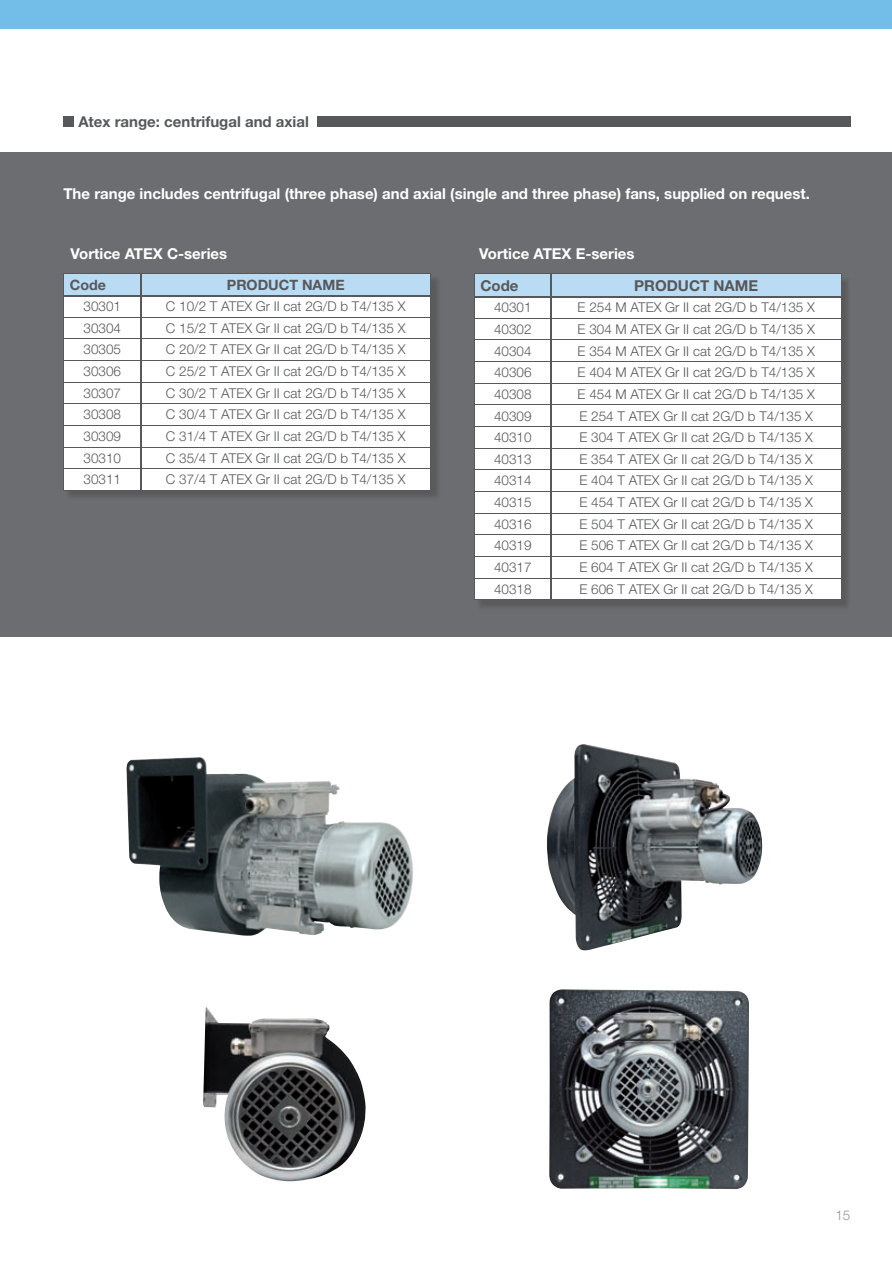
<style>
.page{position:relative;width:892px;height:1265px;background:#fff}
.page>*{position:absolute;margin:0;border:0;box-sizing:border-box;transform-origin:0 0}
.t1{font:700 15px "Helvetica Neue LT Std";color:#fff}
.t2{font:700 15px "Helvetica Neue LT Std";color:#57585a}
.t3{font:700 14.25px "Helvetica Neue LT Std";color:#57585a}
.t4{font:300 13.5px "Helvetica Neue LT Std";color:#57585a}
.t5{font:300 13.5px "Helvetica Neue LT Std";color:#939598}
</style>
<div class="page">
<div style="left:0;top:152px;width:892px;height:485px;background:#6c6d70"></div>
<div style="left:0;top:0;width:892px;height:29px;background:#73bde9"></div>
<div style="left:63px;top:116px;width:11px;height:11px;background:#57585a"></div>
<div style="left:317px;top:116px;width:533px;height:11px;background:#57585a"></div>
<svg style="left:63px;top:273px;width:368px;height:217px;background:#eff2f5"></svg>
<hr style="left:140px;top:274px;width:2px;height:21px;background:#57585a">
<hr style="left:64px;top:295px;width:366px;height:1px;background:#57585a">
<hr style="left:140px;top:296px;width:2px;height:21px;background:#57585a">
<hr style="left:140px;top:317px;width:2px;height:21px;background:#57585a">
<hr style="left:140px;top:339px;width:2px;height:21px;background:#57585a">
<hr style="left:140px;top:361px;width:2px;height:21px;background:#57585a">
<hr style="left:140px;top:382px;width:2px;height:21px;background:#57585a">
<hr style="left:140px;top:404px;width:2px;height:21px;background:#57585a">
<hr style="left:140px;top:426px;width:2px;height:21px;background:#57585a">
<hr style="left:140px;top:447px;width:2px;height:21px;background:#57585a">
<hr style="left:140px;top:469px;width:2px;height:21px;background:#57585a">
<hr style="left:63px;top:490px;width:368px;height:1px;background:#57585a">
<hr style="left:474px;top:273px;width:77px;height:1px;background:#57585a">
<hr style="left:551px;top:273px;width:290px;height:1px;background:#57585a">
<svg style="left:474px;top:274px;width:367px;height:325px;background:#f2f4f6"></svg>
<hr style="left:550px;top:274px;width:2px;height:22px;background:#57585a">
<hr style="left:475px;top:296px;width:365px;height:1px;background:#57585a">
<hr style="left:550px;top:297px;width:2px;height:21px;background:#57585a">
<hr style="left:550px;top:319px;width:2px;height:20px;background:#57585a">
<hr style="left:550px;top:340px;width:2px;height:21px;background:#57585a">
<hr style="left:550px;top:362px;width:2px;height:21px;background:#57585a">
<hr style="left:550px;top:383px;width:2px;height:21px;background:#57585a">
<hr style="left:550px;top:405px;width:2px;height:21px;background:#57585a">
<hr style="left:550px;top:427px;width:2px;height:21px;background:#57585a">
<hr style="left:550px;top:448px;width:2px;height:21px;background:#57585a">
<hr style="left:550px;top:470px;width:2px;height:21px;background:#57585a">
<hr style="left:550px;top:492px;width:2px;height:21px;background:#57585a">
<hr style="left:550px;top:513px;width:2px;height:21px;background:#57585a">
<hr style="left:550px;top:535px;width:2px;height:21px;background:#57585a">
<hr style="left:550px;top:557px;width:2px;height:20px;background:#57585a">
<hr style="left:550px;top:578px;width:2px;height:21px;background:#57585a">
<hr style="left:474px;top:599px;width:367px;height:1px;background:#57585a">
<img style="left:126px;top:757px;width:287px;height:179px">
<img style="left:547px;top:744px;width:215px;height:207px">
<img style="left:203px;top:1007px;width:163px;height:174px">
<img style="left:549px;top:989px;width:199px;height:200px">
<p class="t2" style="left:78px;top:116px;width:232px">Atex range: centrifugal and axial</p>
<p class="t1" style="left:63px;top:188px;width:748px">The range includes centrifugal (three phase) and axial (single and three phase) fans, supplied on request.</p>
<p class="t1" style="left:71px;top:248px;width:158px">Vortice ATEX C-series</p>
<p class="t1" style="left:479px;top:248px;width:157px">Vortice ATEX E-series</p>
<p class="t3" style="left:70px;top:279px;width:38px">Code</p>
<p class="t3" style="left:227px;top:279px;width:119px">PRODUCT NAME</p>
<p class="t4" style="left:84px;top:301px;width:39px">30301</p>
<p class="t4" style="left:166px;top:301px;width:241px">C 10/2 T ATEX Gr II cat 2G/D b T4/135 X</p>
<p class="t4" style="left:84px;top:323px;width:39px">30304</p>
<p class="t4" style="left:166px;top:323px;width:241px">C 15/2 T ATEX Gr II cat 2G/D b T4/135 X</p>
<p class="t4" style="left:84px;top:345px;width:39px">30305</p>
<p class="t4" style="left:166px;top:345px;width:241px">C 20/2 T ATEX Gr II cat 2G/D b T4/135 X</p>
<p class="t4" style="left:84px;top:366px;width:39px">30306</p>
<p class="t4" style="left:166px;top:366px;width:241px">C 25/2 T ATEX Gr II cat 2G/D b T4/135 X</p>
<p class="t4" style="left:84px;top:388px;width:39px">30307</p>
<p class="t4" style="left:166px;top:388px;width:241px">C 30/2 T ATEX Gr II cat 2G/D b T4/135 X</p>
<p class="t4" style="left:84px;top:410px;width:39px">30308</p>
<p class="t4" style="left:166px;top:410px;width:241px">C 30/4 T ATEX Gr II cat 2G/D b T4/135 X</p>
<p class="t4" style="left:84px;top:431px;width:39px">30309</p>
<p class="t4" style="left:166px;top:431px;width:241px">C 31/4 T ATEX Gr II cat 2G/D b T4/135 X</p>
<p class="t4" style="left:84px;top:453px;width:39px">30310</p>
<p class="t4" style="left:166px;top:453px;width:241px">C 35/4 T ATEX Gr II cat 2G/D b T4/135 X</p>
<p class="t4" style="left:84px;top:474px;width:39px">30311</p>
<p class="t4" style="left:166px;top:474px;width:241px">C 37/4 T ATEX Gr II cat 2G/D b T4/135 X</p>
<p class="t2" style="left:480px;top:280px;width:40px">Code</p>
<p class="t2" style="left:634px;top:280px;width:125px">PRODUCT NAME</p>
<p class="t4" style="left:494px;top:302px;width:39px">40301</p>
<p class="t4" style="left:577px;top:302px;width:239px">E 254 M ATEX Gr II cat 2G/D b T4/135 X</p>
<p class="t4" style="left:494px;top:324px;width:39px">40302</p>
<p class="t4" style="left:577px;top:324px;width:239px">E 304 M ATEX Gr II cat 2G/D b T4/135 X</p>
<p class="t4" style="left:494px;top:346px;width:39px">40304</p>
<p class="t4" style="left:577px;top:346px;width:239px">E 354 M ATEX Gr II cat 2G/D b T4/135 X</p>
<p class="t4" style="left:494px;top:367px;width:39px">40306</p>
<p class="t4" style="left:577px;top:367px;width:239px">E 404 M ATEX Gr II cat 2G/D b T4/135 X</p>
<p class="t4" style="left:494px;top:389px;width:39px">40308</p>
<p class="t4" style="left:577px;top:389px;width:239px">E 454 M ATEX Gr II cat 2G/D b T4/135 X</p>
<p class="t4" style="left:494px;top:411px;width:39px">40309</p>
<p class="t4" style="left:579px;top:411px;width:235px">E 254 T ATEX Gr II cat 2G/D b T4/135 X</p>
<p class="t4" style="left:494px;top:432px;width:39px">40310</p>
<p class="t4" style="left:579px;top:432px;width:235px">E 304 T ATEX Gr II cat 2G/D b T4/135 X</p>
<p class="t4" style="left:494px;top:454px;width:39px">40313</p>
<p class="t4" style="left:579px;top:454px;width:235px">E 354 T ATEX Gr II cat 2G/D b T4/135 X</p>
<p class="t4" style="left:494px;top:476px;width:39px">40314</p>
<p class="t4" style="left:579px;top:476px;width:235px">E 404 T ATEX Gr II cat 2G/D b T4/135 X</p>
<p class="t4" style="left:494px;top:497px;width:39px">40315</p>
<p class="t4" style="left:579px;top:497px;width:235px">E 454 T ATEX Gr II cat 2G/D b T4/135 X</p>
<p class="t4" style="left:494px;top:519px;width:39px">40316</p>
<p class="t4" style="left:579px;top:519px;width:235px">E 504 T ATEX Gr II cat 2G/D b T4/135 X</p>
<p class="t4" style="left:494px;top:541px;width:39px">40319</p>
<p class="t4" style="left:579px;top:541px;width:235px">E 506 T ATEX Gr II cat 2G/D b T4/135 X</p>
<p class="t4" style="left:494px;top:562px;width:39px">40317</p>
<p class="t4" style="left:579px;top:562px;width:235px">E 604 T ATEX Gr II cat 2G/D b T4/135 X</p>
<p class="t4" style="left:494px;top:584px;width:39px">40318</p>
<p class="t4" style="left:579px;top:584px;width:235px">E 606 T ATEX Gr II cat 2G/D b T4/135 X</p>
<p class="t5" style="left:835px;top:1210px;width:17px">15</p>
</div>
